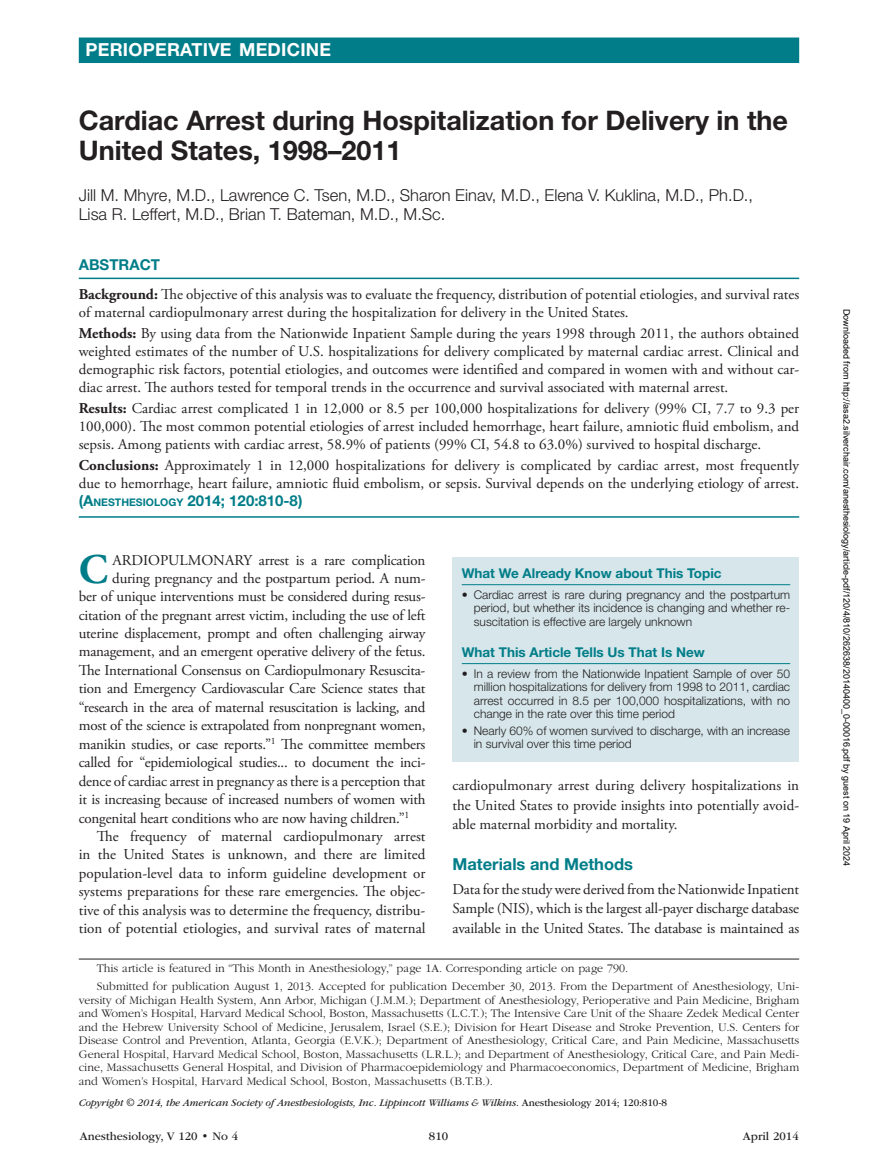
<style>
.page{position:relative;width:878px;height:1175px;background:#fff}
.page>*{position:absolute;margin:0;border:0;box-sizing:border-box;transform-origin:0 0}
.t1{font:700 42.15px "Adobe Garamond Pro";color:#007d88}
.t2{font:700 27px/30px "Helvetica Neue LT Std";color:#231f20}
.t3{font:700 18px "Helvetica Neue LT Std";letter-spacing:.015em;color:#fff}
.t4{font:300 16.5px/19.5px "Helvetica Neue LT Std";color:#231f20}
.t5{font:700 16.5px "Helvetica Neue LT Std";color:#007d88}
.t6{font:15px/18px "Adobe Garamond Pro";letter-spacing:-.005em;color:#231f20;text-align:justify}
.t7{font:700 15px "Helvetica Neue LT Std";color:#007d88}
.t8{font:700 13.5px "Helvetica Neue LT Std";color:#007d88}
.t9{font:300 12px/13.5px "ITC Garamond Std";color:#231f20}
.t10{font:300 12px/13.5px "Helvetica Neue LT Std";color:#231f20;text-align:justify}
.t11{font:12px "ITC Garamond Std";color:#231f20}
.t12{font:italic 10.5px "ITC Garamond Std";letter-spacing:-.01em;color:#231f20}
.t13{font:9px "Arial";color:#000}
.s1{font-weight:700}
.s2{font-size:10.5px}
.s3{font-style:normal}
</style>
<div class="page">
<div style="left:452px;top:556px;width:347px;height:205px;background:#d6e6ea"></div>
<hr style="left:462px;top:584px;width:328px;height:1px;background:#007d88">
<hr style="left:462px;top:663px;width:328px;height:1px;background:#007d88">
<hr style="left:79px;top:277px;width:720px;height:2px;background:#007d88">
<hr style="left:79px;top:516px;width:720px;height:1px;background:#007d88">
<hr style="left:79px;top:958px;width:720px;height:1px;background:#231f20">
<div style="left:79px;top:38px;width:720px;height:25px;background:#007d88"></div>
<p class="t3" style="left:86px;top:38px;width:247px">PERIOPERATIVE MEDICINE</p>
<h2 class="t2" style="left:79px;top:105px;width:710px">Cardiac Arrest during Hospitalization for Delivery in the<br>United States, 1998–2011</h2>
<p class="t4" style="left:79px;top:185px;width:675px">Jill M. Mhyre, M.D., Lawrence C. Tsen, M.D., Sharon Einav, M.D., Elena V. Kuklina, M.D., Ph.D.,<br>Lisa R. Leffert, M.D., Brian T. Bateman, M.D., M.Sc.</p>
<p class="t7" style="left:79px;top:255px;width:83px">ABSTRACT</p>
<p class="t6" style="left:79px;top:285px;width:722px"><span class="s1">Background:</span> The objective of this analysis was to evaluate the frequency, distribution of potential etiologies, and survival rates of maternal cardiopulmonary arrest during the hospitalization for delivery in the United States.</p>
<p class="t6" style="left:79px;top:324px;width:722px"><span class="s1">Methods:</span> By using data from the Nationwide Inpatient Sample during the years 1998 through 2011, the authors obtained weighted estimates of the number of U.S. hospitalizations for delivery complicated by maternal cardiac arrest. Clinical and demographic risk factors, potential etiologies, and outcomes were identified and compared in women with and without car&shy;diac arrest. The authors tested for temporal trends in the occurrence and survival associated with maternal arrest.</p>
<p class="t6" style="left:79px;top:399px;width:721px"><span class="s1">Results:</span> Cardiac arrest complicated 1 in 12,000 or 8.5 per 100,000 hospitalizations for delivery (99% CI, 7.7 to 9.3 per 100,000). The most common potential etiologies of arrest included hemorrhage, heart failure, amniotic fluid embolism, and sepsis. Among patients with cardiac arrest, 58.9% of patients (99% CI, 54.8 to 63.0%) survived to hospital discharge.</p>
<p class="t6" style="left:79px;top:456px;width:722px"><span class="s1">Conclusions:</span> Approximately 1 in 12,000 hospitalizations for delivery is complicated by cardiac arrest, most frequently due to hemorrhage, heart failure, amniotic fluid embolism, or sepsis. Survival depends on the underlying etiology of arrest.</p>
<p class="t7" style="left:79px;top:491px;width:225px">(A<span class="s2">NESTHESIOLOGY</span> 2014; 120:810-8)</p>
<h1 class="t1" style="left:79px;top:544px;width:31px">C</h1>
<p class="t6" style="left:112px;top:551px;width:314px">ARDIOPULMONARY arrest is a rare complication</p>
<p class="t6" style="left:112px;top:569px;width:315px">during pregnancy and the postpartum period. A num-</p>
<p class="t6" style="left:79px;top:588px;width:348px">ber of unique interventions must be considered during resus-</p>
<p class="t6" style="left:79px;top:606px;width:348px">citation of the pregnant arrest victim, including the use of left</p>
<p class="t6" style="left:79px;top:625px;width:348px">uterine displacement, prompt and often challenging airway</p>
<p class="t6" style="left:79px;top:643px;width:348px">management, and an emergent operative delivery of the fetus.</p>
<p class="t6" style="left:79px;top:661px;width:348px">The International Consensus on Cardiopulmonary Resuscita-</p>
<p class="t6" style="left:79px;top:680px;width:348px">tion and Emergency Cardiovascular Care Science states that</p>
<p class="t6" style="left:79px;top:698px;width:348px">“research in the area of maternal resuscitation is lacking, and</p>
<p class="t6" style="left:79px;top:717px;width:348px">most of the science is extrapolated from nonpregnant women,</p>
<p class="t6" style="left:79px;top:735px;width:348px">manikin studies, or case reports.”<sup>1</sup> The committee members</p>
<p class="t6" style="left:79px;top:754px;width:348px">called for “epidemiological studies... to document the inci-</p>
<p class="t6" style="left:79px;top:772px;width:348px">dence of cardiac arrest in pregnancy as there is a perception that</p>
<p class="t6" style="left:79px;top:791px;width:348px">it is increasing because of increased numbers of women with</p>
<p class="t6" style="left:79px;top:809px;width:332px">congenital heart conditions who are now having children.”<sup>1</sup></p>
<p class="t6" style="left:97px;top:827px;width:330px">The frequency of maternal cardiopulmonary arrest</p>
<p class="t6" style="left:79px;top:846px;width:348px">in the United States is unknown, and there are limited</p>
<p class="t6" style="left:79px;top:864px;width:348px">population-level data to inform guideline development or</p>
<p class="t6" style="left:79px;top:883px;width:348px">systems preparations for these rare emergencies. The objec-</p>
<p class="t6" style="left:79px;top:901px;width:348px">tive of this analysis was to determine the frequency, distribu-</p>
<p class="t6" style="left:79px;top:920px;width:348px">tion of potential etiologies, and survival rates of maternal</p>
<p class="t8" style="left:462px;top:565px;width:261px">What We Already Know about This Topic</p>
<p class="t10" style="left:474px;top:587px;width:318px;text-indent:-12px">• Cardiac arrest is rare during pregnancy and the postpartum period, but whether its incidence is changing and whether re&shy;suscitation is effective are largely unknown</p>
<p class="t8" style="left:462px;top:644px;width:244px">What This Article Tells Us That Is New</p>
<p class="t10" style="left:474px;top:666px;width:318px;text-indent:-12px">• In a review from the Nationwide Inpatient Sample of over 50 million hospitalizations for delivery from 1998 to 2011, cardiac arrest occurred in 8.5 per 100,000 hospitalizations, with no change in the rate over this time period</p>
<p class="t10" style="left:474px;top:723px;width:318px;text-indent:-12px">• Nearly 60% of women survived to discharge, with an increase in survival over this time period</p>
<p class="t6" style="left:452px;top:776px;width:348px;line-height:19.4px">cardiopulmonary arrest during delivery hospitalizations in the United States to provide insights into potentially avoid&shy;able maternal morbidity and mortality.</p>
<p class="t5" style="left:452px;top:853px;width:182px">Materials and Methods</p>
<p class="t6" style="left:452px;top:879px;width:348px;line-height:19.4px">Data for the study were derived from the Nationwide Inpatient Sample (NIS), which is the largest all-payer discharge database available in the United States. The database is maintained as</p>
<p class="t9" style="left:97px;top:959px;width:704px;line-height:18px">This article is featured in “This Month in Anesthesiology,” page 1A. Corresponding article on page 790.<br>Submitted for publication August 1, 2013. Accepted for publication December 30, 2013. From the Department of Anesthesiology, Uni-</p>
<p class="t9" style="left:79px;top:993px;width:722px;text-align:justify">versity of Michigan Health System, Ann Arbor, Michigan (J.M.M.); Department of Anesthesiology, Perioperative and Pain Medicine, Brigham and Women’s Hospital, Harvard Medical School, Boston, Massachusetts (L.C.T.); The Intensive Care Unit of the Shaare Zedek Medical Center and the Hebrew University School of Medicine, Jerusalem, Israel (S.E.); Division for Heart Disease and Stroke Prevention, U.S. Centers for Disease Control and Prevention, Atlanta, Georgia (E.V.K.); Department of Anesthesiology, Critical Care, and Pain Medicine, Massachusetts General Hospital, Harvard Medical School, Boston, Massachusetts (L.R.L.); and Department of Anesthesiology, Critical Care, and Pain Medi&shy;cine, Massachusetts General Hospital, and Division of Pharmacoepidemiology and Pharmacoeconomics, Department of Medicine, Brigham and Women’s Hospital, Harvard Medical School, Boston, Massachusetts (B.T.B.).</p>
<p class="t12" style="left:79px;top:1096px;width:590px">Copyright © 2014, the American Society of Anesthesiologists, Inc. Lippincott Williams &amp; Wilkins. <span class="s3">Anesthesiology 2014; 120:810-8</span></p>
<p class="t11" style="left:80px;top:1130px;width:160px">Anesthesiology, V 120 • No 4</p>
<p class="t11" style="left:429px;top:1130px;width:21px">810</p>
<p class="t11" style="left:742px;top:1130px;width:57px">April 2014</p>
<p class="t13" style="left:850px;top:309px;width:559px;rotate:90deg">Downloaded from http://asa2.silverchair.com/anesthesiology/article-pdf/120/4/810/262638/20140400_0-00016.pdf by guest on 19 April 2024</p>
</div>
